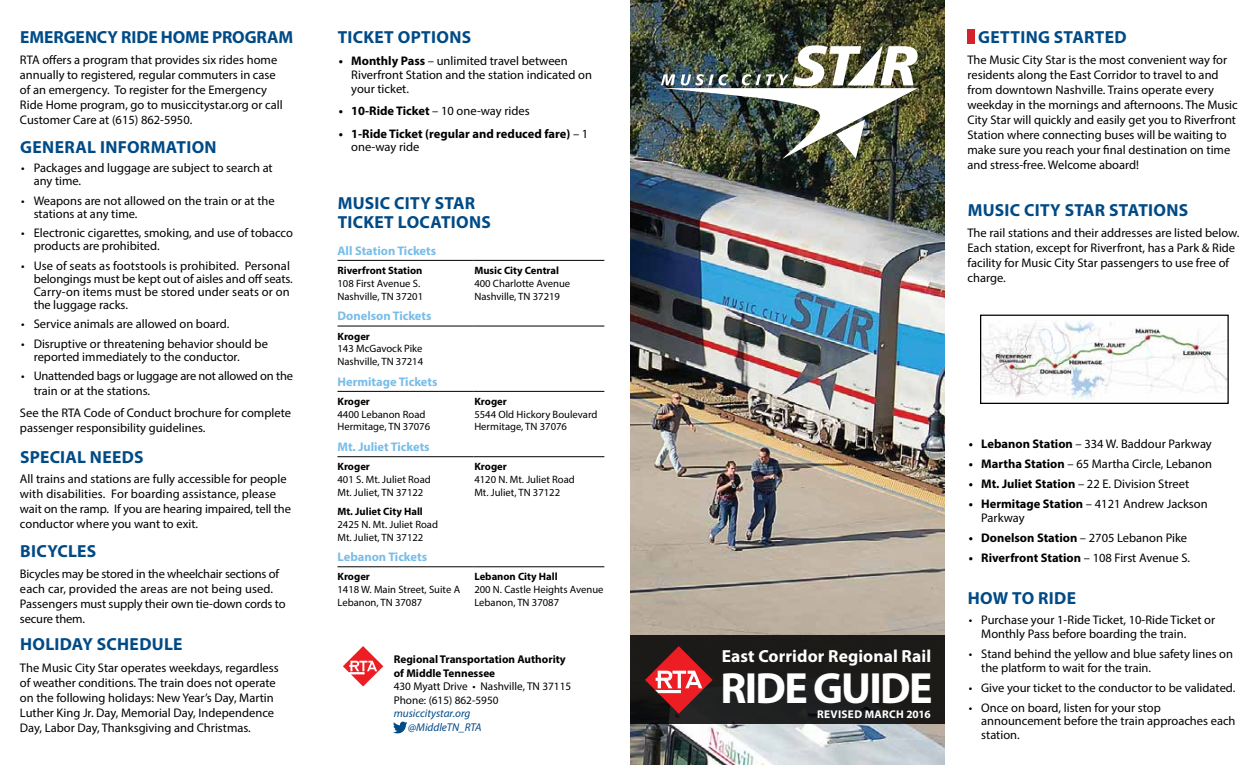
<style>
.page{position:relative;width:1260px;height:765px;background:#fff}
.page>*{position:absolute;margin:0;border:0;box-sizing:border-box;transform-origin:0 0}
.t1{font:700 43.88px "Myriad Pro";letter-spacing:-.04em;color:#fff}
.t2{font:700 17.5px/18.8px "Myriad Pro";letter-spacing:.015em;color:#004a86}
.t3{font:700 17.5px "Myriad Pro";letter-spacing:.005em;color:#fff}
.t4{font:12.5px/15px "Myriad Pro";color:#000}
.t5{font:700 12.5px/13.8px "Myriad Pro";color:#000}
.t6{font:700 12.5px "Myriad Pro";color:#79bde8}
.t7{font:11.25px/13.5px "Myriad Pro";color:#000}
.t8{font:700 11.25px/13.5px "Myriad Pro";color:#000}
.t9{font:italic 11.25px/13.5px "Myriad Pro";color:#004a86}
.t10{font:700 11.25px "Myriad Pro";letter-spacing:.03em;color:#fff}
.t11{font:10.62px/12.8px "Myriad Pro";color:#000}
.t12{font:700 10.62px "Myriad Pro";color:#000}
.s1{font-weight:700}
.s2{font-weight:400}
</style>
<div class="page">
<img style="left:630px;top:0;width:315px;height:765px">
<img style="left:661px;top:45px;width:257px;height:114px">
<div style="left:968px;top:29px;width:7px;height:15px;background:#d2232a"></div>
<div style="left:630px;top:636px;width:315px;height:88px;background:#1c1a18"></div>
<svg style="left:645px;top:646px;width:68px;height:68px"></svg>
<hr style="left:338px;top:326px;width:136px;height:1px;background:#000">
<hr style="left:474px;top:326px;width:130px;height:1px;background:#000">
<hr style="left:338px;top:260px;width:136px;height:1px;background:#000">
<hr style="left:474px;top:260px;width:130px;height:1px;background:#000">
<hr style="left:338px;top:391px;width:136px;height:1px;background:#000">
<hr style="left:474px;top:391px;width:130px;height:1px;background:#000">
<hr style="left:338px;top:566px;width:136px;height:1px;background:#000">
<hr style="left:474px;top:566px;width:130px;height:1px;background:#000">
<hr style="left:338px;top:456px;width:136px;height:1px;background:#000">
<hr style="left:474px;top:456px;width:130px;height:1px;background:#000">
<img style="left:982px;top:320px;width:245px;height:80px">
<div style="left:980px;top:315px;width:249px;height:89px;border:1px solid #000"></div>
<svg style="left:343px;top:646px;width:40px;height:41px"></svg>
<svg style="left:393px;top:721px;width:14px;height:13px"></svg>
<h2 class="t2" style="left:338px;top:27px;width:135px">Ticket Options</h2>
<p class="t4" style="left:351px;top:54px;width:242px;line-height:13.8px;text-indent:-12px"><span class="s1">• Monthly Pass</span> – unlimited travel between<br>Riverfront Station and the station indicated on your ticket.</p>
<p class="t4" style="left:339px;top:103px;width:193px"><span class="s1">• 10-Ride Ticket</span> – 10 one-way rides</p>
<p class="t5" style="left:351px;top:126px;width:239px;text-indent:-12px">• 1-Ride Ticket (regular and reduced fare) <span class="s2">– 1 one-way ride</span></p>
<h2 class="t2" style="left:20px;top:27px;width:22px">Emerge</h2>
<h2 class="t2" style="left:85px;top:27px;width:101px">ncy Ride Home</h2>
<h2 class="t2" style="left:212px;top:27px;width:12px">Progr</h2>
<h2 class="t2" style="left:267px;top:27px;width:26px">am</h2>
<p class="t4" style="left:20px;top:52px;width:264px">RTA offers a program that provides six rides home annually to registered, regular commuters in case of an emergency. To register for the Emergency Ride Home program, go to musiccitystar.org or call Customer Care at (615) 862-5950.</p>
<h2 class="t2" style="left:20px;top:137px;width:196px">GENERAL INFOrMATION</h2>
<p class="t4" style="left:34px;top:161px;width:241px;line-height:13.1px;text-indent:-12px">• Packages and luggage are subject to search at any time.</p>
<p class="t4" style="left:34px;top:194px;width:243px;line-height:13.1px;text-indent:-12px">• Weapons are not allowed on the train or at the stations at any time.</p>
<p class="t4" style="left:34px;top:226px;width:261px;line-height:13.1px;text-indent:-12px">• Electronic cigarettes, smoking, and use of tobacco products are prohibited.</p>
<p class="t4" style="left:34px;top:259px;width:260px;line-height:13.1px;text-indent:-12px">• Use of seats as footstools is prohibited. Personal belongings must be kept out of aisles and off seats.<br>Carry-on items must be stored under seats or on the luggage racks.</p>
<p class="t4" style="left:21px;top:317px;width:210px">• Service animals are allowed on board.</p>
<p class="t4" style="left:34px;top:337px;width:236px;line-height:13.1px;text-indent:-12px">• Disruptive or threatening behavior should be reported immediately to the conductor.</p>
<p class="t4" style="left:34px;top:368px;width:261px;text-indent:-12px">• Unattended bags or luggage are not allowed on the train or at the stations.</p>
<p class="t4" style="left:20px;top:405px;width:273px">See the RTA Code of Conduct brochure for complete passenger responsibility guidelines.</p>
<h2 class="t2" style="left:20px;top:447px;width:94px">special need</h2>
<h2 class="t2" style="left:134px;top:447px;width:11px">s</h2>
<p class="t4" style="left:20px;top:471px;width:272px">All trains and stations are fully accessible for people with disabilities. For boarding assistance, please wait on the ramp. If you are hearing impaired, tell the conductor where you want to exit.</p>
<h2 class="t2" style="left:20px;top:541px;width:78px">bicycles</h2>
<p class="t4" style="left:20px;top:566px;width:267px">Bicycles may be stored in the wheelchair sections of each car, provided the areas are not being used.<br>Passengers must supply their own tie-down cords to secure them.</p>
<h2 class="t2" style="left:20px;top:634px;width:12px">holid</h2>
<h2 class="t2" style="left:72px;top:634px;width:57px">ay schedule</h2>
<p class="t4" style="left:20px;top:660px;width:260px">The Music City Star operates weekdays, regardless of weather conditions. The train does not operate on the following holidays: New Year’s Day, Martin Luther King Jr. Day, Memorial Day, Independence Day, Labor Day, Thanksgiving and Christmas.</p>
<p class="t8" style="left:394px;top:652px;width:174px">Regional Transportation Authority of Middle Tennessee</p>
<h2 class="t2" style="left:338px;top:194px;width:155px">Music City Star<br>Ticket Locatio ns</h2>
<p class="t6" style="left:338px;top:243px;width:100px">All Station Tickets</p>
<p class="t12" style="left:338px;top:264px;width:86px">Riverfront Station</p>
<p class="t11" style="left:338px;top:277px;width:87px">108 First Avenue S.<br>Nashville, TN 37201</p>
<p class="t12" style="left:474px;top:264px;width:86px">Music City Central</p>
<p class="t11" style="left:474px;top:277px;width:97px">400 Charlotte Avenue<br>Nashville, TN 37219</p>
<p class="t6" style="left:338px;top:308px;width:96px">Donelson Tickets</p>
<p class="t12" style="left:338px;top:329px;width:34px">Kroger</p>
<p class="t11" style="left:338px;top:342px;width:87px">143 McGavock Pike<br>Nashville, TN 37214</p>
<p class="t6" style="left:338px;top:373px;width:102px">Hermitage Tickets</p>
<p class="t12" style="left:338px;top:394px;width:34px">Kroger</p>
<p class="t11" style="left:338px;top:408px;width:94px">4400 Lebanon Road<br>Hermitage, TN 37076</p>
<p class="t12" style="left:474px;top:394px;width:34px">Kroger</p>
<p class="t11" style="left:474px;top:408px;width:125px">5544 Old Hickory Boulevard<br>Hermitage, TN 37076</p>
<p class="t6" style="left:338px;top:439px;width:94px">Mt. Juliet Tickets</p>
<p class="t12" style="left:338px;top:460px;width:34px">Kroger</p>
<p class="t11" style="left:338px;top:473px;width:95px">401 S. Mt. Juliet Road<br>Mt. Juliet, TN 37122</p>
<p class="t12" style="left:474px;top:460px;width:34px">Kroger</p>
<p class="t11" style="left:474px;top:473px;width:102px">4120 N. Mt. Juliet Road<br>Mt. Juliet, TN 37122</p>
<p class="t12" style="left:338px;top:505px;width:87px">Mt. Juliet City Hall</p>
<p class="t11" style="left:338px;top:518px;width:102px">2425 N. Mt. Juliet Road<br>Mt. Juliet, TN 37122</p>
<p class="t6" style="left:338px;top:549px;width:91px">Lebanon Tickets</p>
<p class="t12" style="left:338px;top:570px;width:34px">Kroger</p>
<p class="t11" style="left:338px;top:583px;width:124px">1418 W. Main Street, Suite A<br>Lebanon, TN 37087</p>
<p class="t12" style="left:474px;top:570px;width:85px">Lebanon City Hall</p>
<p class="t11" style="left:474px;top:583px;width:131px">200 N. Castle Heights Avenue<br>Lebanon, TN 37087</p>
<h2 class="t3" style="left:722px;top:644px;width:211px">East Corridor Regional Rail</h2>
<h1 class="t1" style="left:721px;top:659px;width:213px">RIDE GUIDE</h1>
<p class="t7" style="left:394px;top:680px;width:179px">430 Myatt Drive • Nashville, TN 37115<br>Phone: (615) 862-5950</p>
<p class="t9" style="left:408px;top:707px;width:75px;text-indent:-14px">musiccitystar.org @MiddleTN_RTA</p>
<p class="t10" style="left:817px;top:707px;width:115px">REVISED MARCH 2016</p>
<h2 class="t2" style="left:978px;top:27px;width:150px">GETTING STARTED</h2>
<p class="t4" style="left:968px;top:52px;width:272px">The Music City Star is the most convenient way for residents along the East Corridor to travel to and from downtown Nashville. Trains operate every weekday in the mornings and afternoons. The Music City Star will quickly and easily get you to Riverfront Station where connecting buses will be waiting to make sure you reach your final destination on time and stress-free. Welcome aboard!</p>
<h2 class="t2" style="left:968px;top:200px;width:210px">MUSIC CITY STAR STATIONS</h2>
<p class="t4" style="left:968px;top:225px;width:273px">The rail stations and their addresses are listed below.<br>Each station, except for Riverfront, has a Park &amp; Ride facility for Music City Star passengers to use free of charge.</p>
<p class="t4" style="left:969px;top:436px;width:245px"><span class="s1">• Lebanon Station</span> – 334 W. Baddour Parkway</p>
<p class="t4" style="left:969px;top:456px;width:245px"><span class="s1">• Martha Station</span> – 65 Martha Circle, Lebanon</p>
<p class="t4" style="left:969px;top:476px;width:222px"><span class="s1">• Mt. Juliet Station</span> – 22 E. Division Street</p>
<p class="t4" style="left:981px;top:497px;width:228px;line-height:13.8px;text-indent:-12px"><span class="s1">• Hermitage Station</span> – 4121 Andrew Jackson<br>Parkway</p>
<p class="t5" style="left:969px;top:530px;width:220px">• Donelson Station <span class="s2">– 2705 Lebanon Pike</span></p>
<p class="t5" style="left:969px;top:550px;width:223px">• Riverfront Station <span class="s2">– 108 First Avenue S.</span></p>
<h2 class="t2" style="left:968px;top:588px;width:110px">HOW TO RIDE</h2>
<p class="t4" style="left:981px;top:613px;width:235px;line-height:13.8px;text-indent:-12px">• Purchase your 1-Ride Ticket, 10-Ride Ticket or<br>Monthly Pass before boarding the train.</p>
<p class="t4" style="left:981px;top:647px;width:253px;line-height:13.8px;text-indent:-12px">• Stand behind the yellow and blue safety lines on the platform to wait for the train.</p>
<p class="t4" style="left:969px;top:680px;width:268px">• Give your ticket to the conductor to be validated.</p>
<p class="t4" style="left:981px;top:700px;width:256px;line-height:13.8px;text-indent:-12px">• Once on board, listen for your stop announcement before the train approaches each station.</p>
</div>
